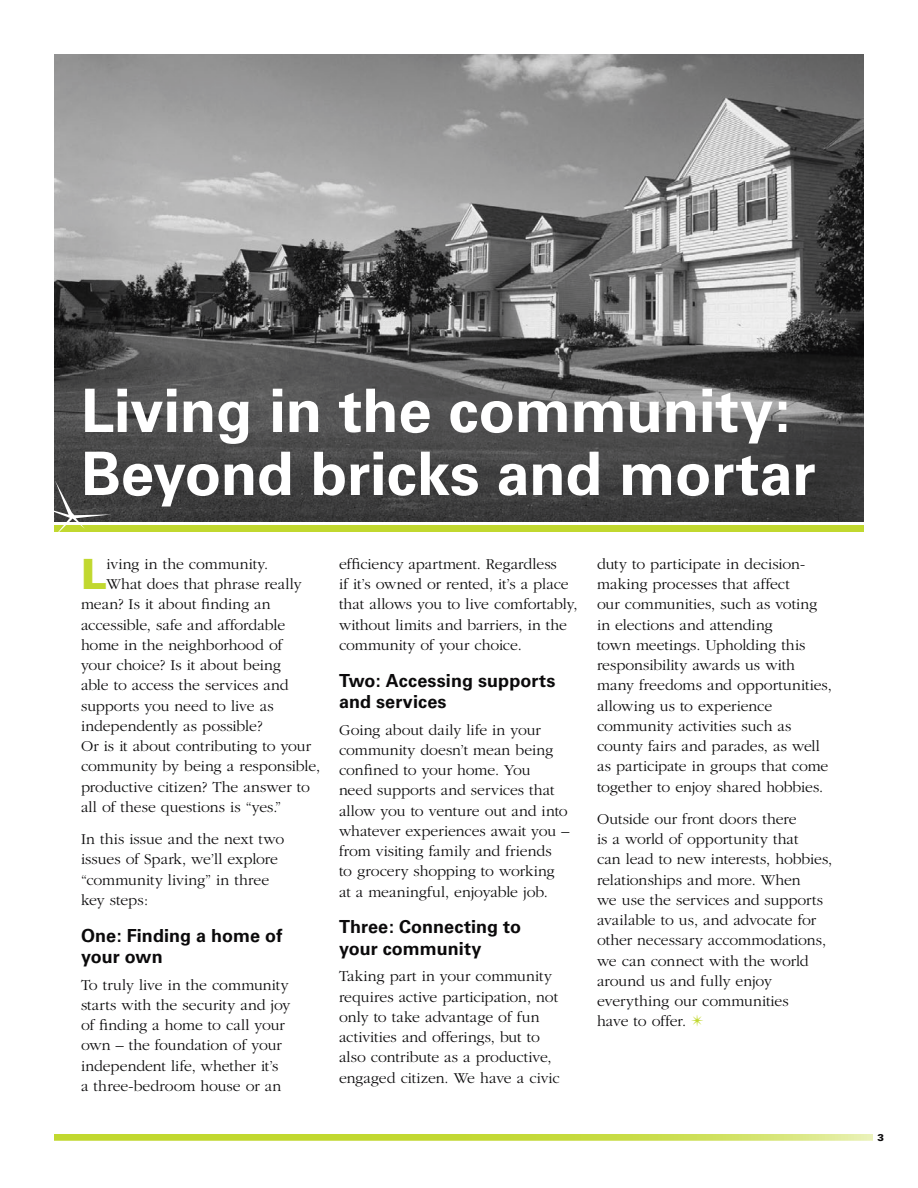
<style>
.page{position:relative;width:918px;height:1188px;background:#fff}
.page>*{position:absolute;margin:0;border:0;box-sizing:border-box;transform-origin:0 0}
.t1{font:700 60px/63px "Univers";letter-spacing:-.005em;color:#fff}
.t2{font:900 41.7px "Univers";color:#c1d82f}
.t3{font:700 18px/21.8px "Univers";letter-spacing:.005em;color:#0b0a0b}
.t4{font:300 15.75px/20.2px "Garamond";letter-spacing:-.005em;color:#0b0a0b}
.t5{font:900 9.75px "Univers";color:#0b0a0b}
.s1{color:#c1d82f}
</style>
<div class="page">
<img style="left:54px;top:54px;width:810px;height:468px">
<div style="left:54px;top:525px;width:810px;height:7px;background:#c1d82f"></div>
<svg style="left:54px;top:481px;width:57px;height:51px"></svg>
<svg style="left:54px;top:1134px;width:819px;height:7px;background:#c9dd4c"></svg>
<h1 class="t1" style="left:81px;top:380px;width:736px">Living in the community:<br>Beyond bricks and mortar</h1>
<h2 class="t2" style="left:81px;top:548px;width:27px">L</h2>
<p class="t4" style="left:106px;top:554px;width:163px">iving in the community.</p>
<p class="t4" style="left:106px;top:574px;width:197px">What does that phrase really</p>
<p class="t4" style="left:81px;top:595px;width:191px">mean? Is it about finding an</p>
<p class="t4" style="left:81px;top:615px;width:206px">accessible, safe and affordable</p>
<p class="t4" style="left:81px;top:635px;width:203px">home in the neighborhood of</p>
<p class="t4" style="left:81px;top:655px;width:201px">your choice? Is it about being</p>
<p class="t4" style="left:81px;top:676px;width:209px">able to access the services and</p>
<p class="t4" style="left:81px;top:696px;width:194px">supports you need to live as</p>
<p class="t4" style="left:81px;top:716px;width:183px">independently as possible?</p>
<p class="t4" style="left:81px;top:736px;width:232px">Or is it about contributing to your</p>
<p class="t4" style="left:81px;top:757px;width:241px">community by being a responsible,</p>
<p class="t4" style="left:81px;top:777px;width:230px">productive citizen? The answer to</p>
<p class="t4" style="left:81px;top:797px;width:202px">all of these questions is “yes.”</p>
<p class="t4" style="left:81px;top:829px;width:205px">In this issue and the next two issues of Spark, we’ll explore “community living” in three key steps:</p>
<p class="t3" style="left:81px;top:924px;width:203px">One: Finding a home of your own</p>
<p class="t4" style="left:81px;top:975px;width:211px">To truly live in the community starts with the security and joy of finding a home to call your own – the foundation of your independent life, whether it’s<br>a three-bedroom house or an</p>
<p class="t4" style="left:339px;top:554px;width:240px">efficiency apartment. Regardless<br>if it’s owned or rented, it’s a place that allows you to live comfortably, without limits and barriers, in the community of your choice.</p>
<p class="t3" style="left:339px;top:669px;width:218px">Two: Accessing supports and services</p>
<p class="t4" style="left:339px;top:720px;width:232px">Going about daily life in your community doesn’t mean being confined to your home. You<br>need supports and services that allow you to venture out and into whatever experiences await you – from visiting family and friends<br>to grocery shopping to working at a meaningful, enjoyable job.</p>
<p class="t3" style="left:339px;top:916px;width:184px">Three: Connecting to your community</p>
<p class="t4" style="left:339px;top:967px;width:222px">Taking part in your community requires active participation, not only to take advantage of fun activities and offerings, but to also contribute as a productive, engaged citizen. We have a civic</p>
<p class="t4" style="left:597px;top:554px;width:236px">duty to participate in decision&shy;making processes that affect<br>our communities, such as voting in elections and attending<br>town meetings. Upholding this responsibility awards us with many freedoms and opportunities, allowing us to experience community activities such as county fairs and parades, as well as participate in groups that come together to enjoy shared hobbies.</p>
<p class="t4" style="left:597px;top:809px;width:237px">Outside our front doors there<br>is a world of opportunity that<br>can lead to new interests, hobbies, relationships and more. When<br>we use the services and supports available to us, and advocate for other necessary accommodations, we can connect with the world around us and fully enjoy everything our communities<br>have to offer. <span class="s1">✴</span></p>
<p class="t5" style="left:878px;top:1131px;width:8px">3</p>
</div>
